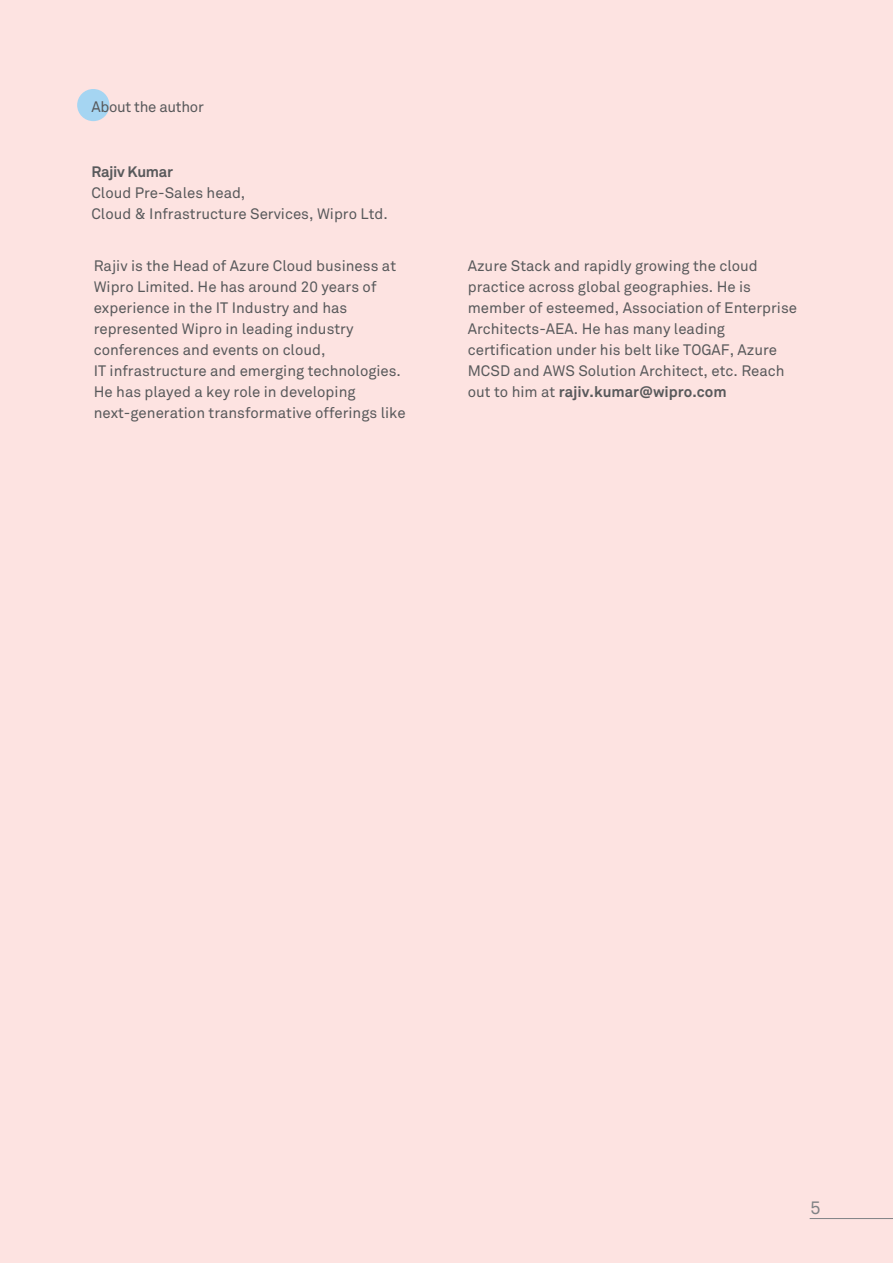
<style>
.page{position:relative;width:893px;height:1263px;background:#fde3e1}
.page>*{position:absolute;margin:0;border:0;box-sizing:border-box;transform-origin:0 0}
.t1{font:18px "Wipro Akkurat Mono";color:#808285}
.t2{font:15px/21px "Wipro Akkurat";color:#58595b}
.t3{font:15px "Wipro Akkurat";letter-spacing:-.02em;color:#58595b}
.t4{font:700 15px "Wipro Akkurat";letter-spacing:-.02em;color:#58595b}
.s1{font-weight:700}
</style>
<div class="page">
<hr style="left:810px;top:1218px;width:83px;height:1px;background:#808285">
<div style="left:77px;top:89px;width:32px;height:32px;background:#a5d5f2;border-radius:50%"></div>
<p class="t3" style="left:91px;top:98px;width:114px">About the author</p>
<p class="t4" style="left:91px;top:162px;width:83px">Rajiv Kumar</p>
<p class="t2" style="left:91px;top:182px;width:298px">Cloud Pre-Sales head,<br>Cloud &amp; Infrastructure Services, Wipro Ltd.</p>
<p class="t2" style="left:94px;top:255px;width:313px">Rajiv is the Head of Azure Cloud business at Wipro Limited. He has around 20 years of experience in the IT Industry and has represented Wipro in leading industry conferences and events on cloud,<br>IT infrastructure and emerging technologies.<br>He has played a key role in developing next-generation transformative offerings like</p>
<p class="t2" style="left:468px;top:255px;width:331px">Azure Stack and rapidly growing the cloud practice across global geographies. He is member of esteemed, Association of Enterprise Architects-AEA. He has many leading certification under his belt like TOGAF, Azure MCSD and AWS Solution Architect, etc. Reach out to him at <span class="s1">rajiv.kumar@wipro.com</span></p>
<p class="t1" style="left:810px;top:1197px;width:13px">5</p>
</div>
